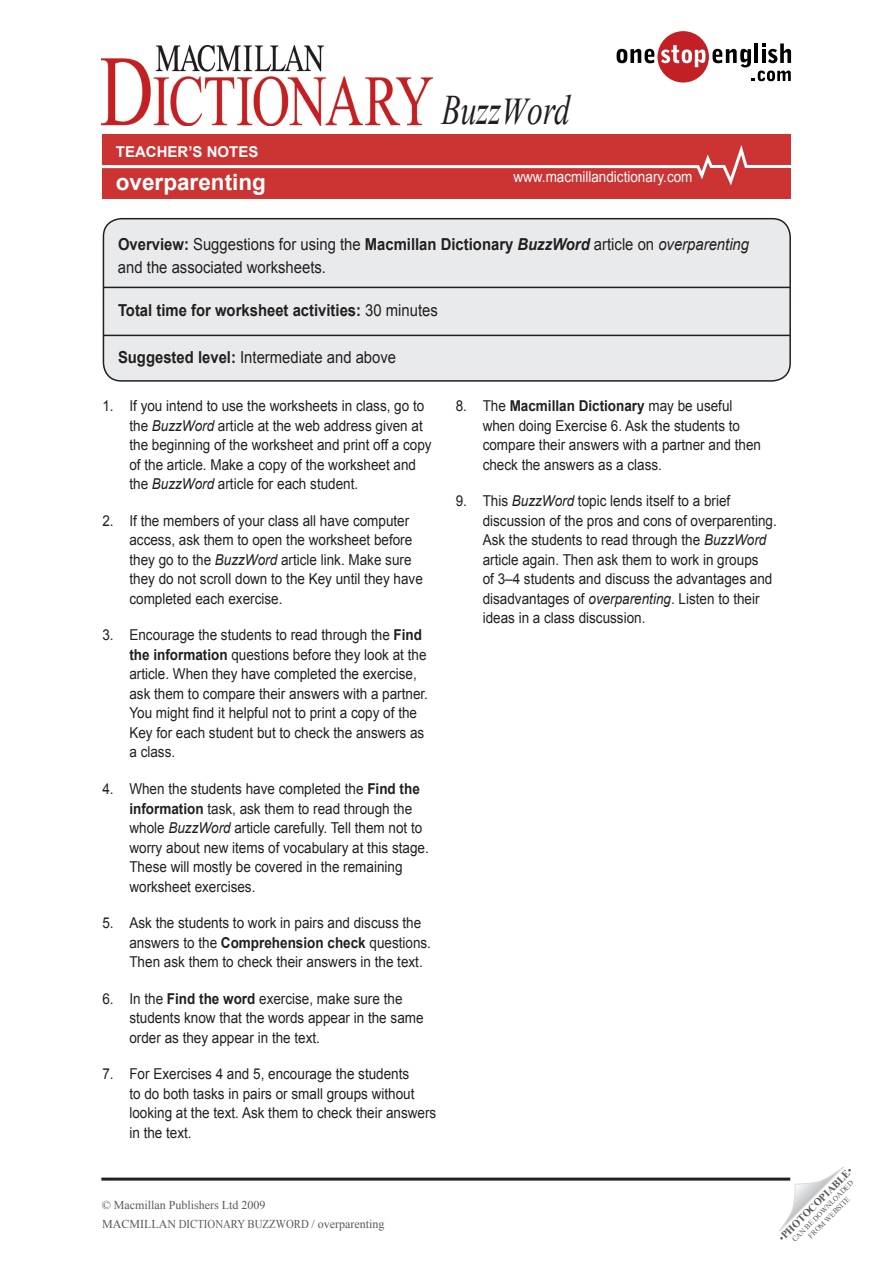
<style>
.page{position:relative;width:893px;height:1263px;background:#fff}
.page>*{position:absolute;margin:0;border:0;box-sizing:border-box;transform-origin:0 0}
.key_exercise_titles{font:italic 42px "Times New Roman";color:#231f20;scale:.75 1}
.t1{font:700 22.5px "Arial";color:#fff}
.TG_notes{font:16.5px/22.8px "Arial";color:#231f20;scale:.9 1}
.TG_notes-2{font:700 16.5px "Arial";color:#231f20;scale:.9 1}
.Gap_fill_text{font:15px/19.5px "Arial";color:#231f20;scale:.9 1}
.TG_notes-3{font:15px "Arial";color:#fff;scale:.9 1}
.Gap_fill_text-2{font:700 15px "Arial";color:#fff}
.t2{font:12px "Times New Roman";color:#57585a}
.t3{font:12px "Times New Roman";color:#57585a;scale:.9 1}
.t4{font:700 10.5px "Times New Roman";color:#57585a}
.t5{font:7.5px "Times New Roman";color:#57585a}
.s1{font-size:37.8px}
.s2{font-weight:700}
.s3{font-weight:700;font-style:italic}
.s4{font-style:italic}
.s5{font-weight:400}
</style>
<div class="page">
<div style="left:102px;top:134px;width:689px;height:65px;background:#c33"></div>
<svg style="left:617px;top:31px;width:174px;height:52px"></svg>
<svg style="left:779px;top:1167px;width:65px;height:64px"></svg>
<img style="left:101px;top:46px;width:331px;height:79px">
<hr style="left:101px;top:1177px;width:689px;height:3px;background:#231f20">
<svg style="left:102px;top:145px;width:689px;height:41px"></svg>
<div style="left:103px;top:219px;width:687px;height:162px;background:#e9eaeb;border-radius:18px"></div>
<div style="left:103px;top:218px;width:688px;height:164px;border:2px solid #231f20;border-radius:18px"></div>
<hr style="left:103px;top:287px;width:687px;height:1px;background:#231f20">
<hr style="left:103px;top:335px;width:687px;height:1px;background:#231f20">
<p class="Gap_fill_text-2" style="left:116px;top:141px;width:144px">TEACHER’S NOTES</p>
<p class="t1" style="left:116px;top:168px;width:152px">overparenting</p>
<p class="key_exercise_titles" style="left:441px;top:81px;width:173px">Buzz<span class="s1">W</span>ord</p>
<p class="TG_notes-3" style="left:513px;top:167px;width:200px">www.macmillandictionary.com</p>
<p class="TG_notes" style="left:118px;top:233px;width:703px"><span class="s2">Overview:</span> Suggestions for using the <span class="s2">Macmillan Dictionary</span> <span class="s3">BuzzWord</span> article on <span class="s4">overparenting </span>and the associated worksheets.</p>
<p class="TG_notes-2" style="left:118px;top:299px;width:357px">Total time for worksheet activities: <span class="s5">30 minutes</span></p>
<p class="TG_notes" style="left:118px;top:346px;width:311px"><span class="s2">Suggested level:</span> Intermediate and above</p>
<p class="Gap_fill_text" style="left:129px;top:397px;width:337px;text-indent:-27px">1. If you intend to use the worksheets in class, go to the <span class="s4">BuzzWord</span> article at the web address given at the beginning of the worksheet and print off a copy of the article. Make a copy of the worksheet and the <span class="s4">BuzzWord</span> article for each student.</p>
<p class="Gap_fill_text" style="left:129px;top:511px;width:328px;text-indent:-27px">2. If the members of your class all have computer access, ask them to open the worksheet before they go to the <span class="s4">BuzzWord</span> article link. Make sure they do not scroll down to the Key until they have completed each exercise.</p>
<p class="Gap_fill_text" style="left:129px;top:626px;width:333px;text-indent:-27px">3. Encourage the students to read through the <span class="s2">Find the information</span> questions before they look at the article. When they have completed the exercise, ask them to compare their answers with a partner.<br>You might find it helpful not to print a copy of the Key for each student but to check the answers as a class.</p>
<p class="Gap_fill_text" style="left:129px;top:779px;width:334px;text-indent:-27px">4. When the students have completed the <span class="s2">Find the information</span> task, ask them to read through the whole <span class="s4">BuzzWord</span> article carefully. Tell them not to worry about new items of vocabulary at this stage.<br>These will mostly be covered in the remaining worksheet exercises.</p>
<p class="Gap_fill_text" style="left:129px;top:913px;width:337px;text-indent:-27px">5. Ask the students to work in pairs and discuss the answers to the <span class="s2">Comprehension check</span> questions.<br>Then ask them to check their answers in the text.</p>
<p class="Gap_fill_text" style="left:129px;top:989px;width:328px;text-indent:-27px">6. In the <span class="s2">Find the word</span> exercise, make sure the students know that the words appear in the same order as they appear in the text.</p>
<p class="Gap_fill_text" style="left:129px;top:1064px;width:342px;text-indent:-27px">7. For Exercises 4 and 5, encourage the students<br>to do both tasks in pairs or small groups without looking at the text. Ask them to check their answers in the text.</p>
<p class="t2" style="left:102px;top:1197px;width:165px">© Macmillan Publishers Ltd 2009</p>
<p class="t2" style="left:102px;top:1215px;width:20px">Macmillan</p>
<p class="t3" style="left:179px;top:1215px;width:17px">Dictionar</p>
<p class="t3" style="left:238px;top:1215px;width:64px">y BuzzWord</p>
<p class="t2" style="left:312px;top:1215px;width:74px">/ overparenting</p>
<p class="Gap_fill_text" style="left:483px;top:397px;width:311px;text-indent:-27px">8. The <span class="s2">Macmillan Dictionary</span> may be useful when doing Exercise 6. Ask the students to compare their answers with a partner and then check the answers as a class.</p>
<p class="Gap_fill_text" style="left:483px;top:492px;width:328px;text-indent:-27px">9. This <span class="s4">BuzzWord</span> topic lends itself to a brief discussion of the pros and cons of overparenting.<br>Ask the students to read through the <span class="s4">BuzzWord </span>article again. Then ask them to work in groups<br>of 3–4 students and discuss the advantages and disadvantages of <span class="s4">overparenting</span>. Listen to their ideas in a class discussion.</p>
<p class="t4" style="left:775px;top:1234px;width:101px;rotate:-45deg"><span class="s5">•</span>PHOTOCOPIABLE<span class="s5">•</span></p>
<p class="t5" style="left:790px;top:1237px;width:85px;rotate:-45deg">CAN BE DOWNLOADED</p>
<p class="t5" style="left:806px;top:1233px;width:57px;rotate:-45deg">FROM WEBSITE</p>
</div>
